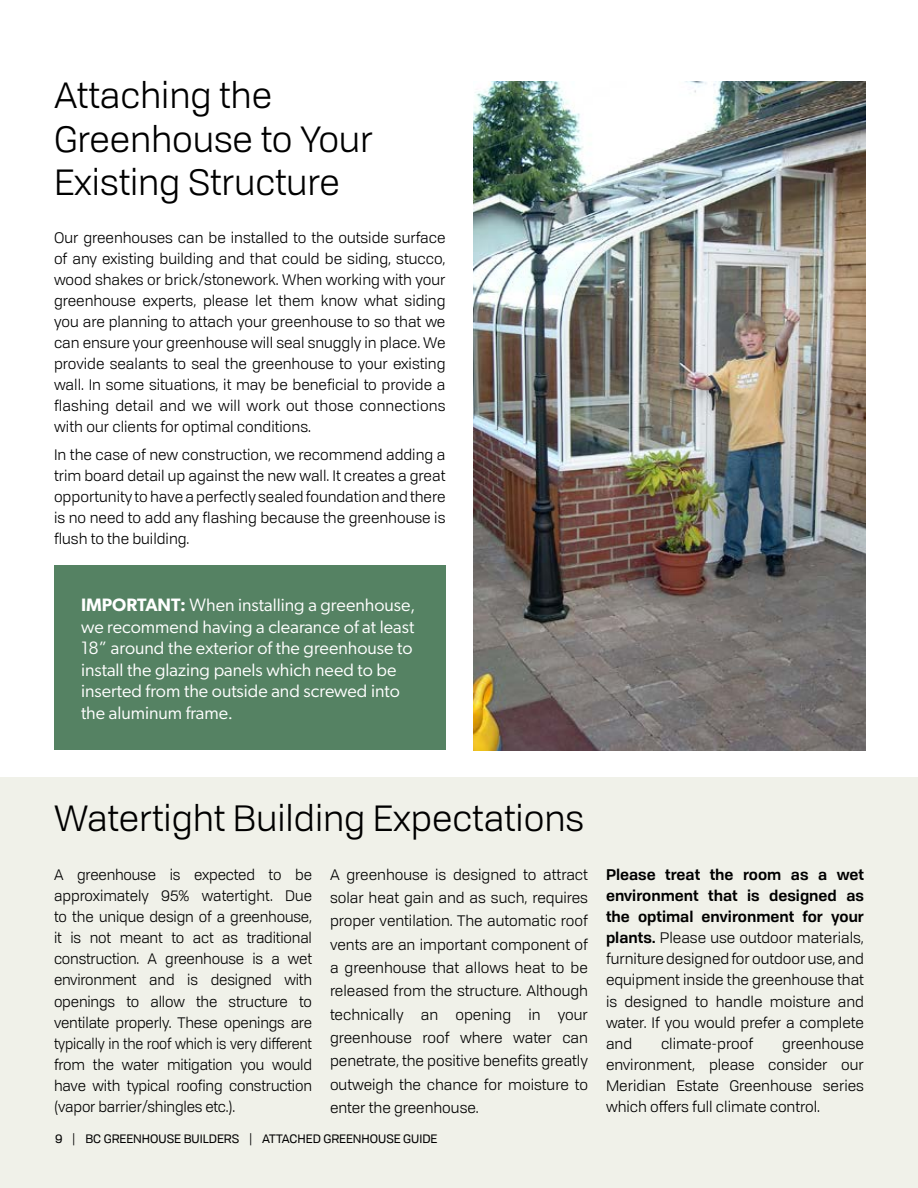
<style>
.page{position:relative;width:918px;height:1188px;background:#fff}
.page>*{position:absolute;margin:0;border:0;box-sizing:border-box;transform-origin:0 0}
.t1{font:36px/43.2px "Tofino";color:#000}
.t2{font:18px/21.6px "Gibson";color:#fff}
.t3{font:15px/21.1px "Tofino";color:#000;text-align:justify}
.t4{font:12px "Tofino";color:#000}
.s1{font-weight:600}
</style>
<div class="page">
<div style="left:0;top:777px;width:918px;height:411px;background:#f0f1e9"></div>
<img style="left:474px;top:81px;width:391px;height:669px">
<div style="left:54px;top:565px;width:392px;height:185px;background:#558263"></div>
<h1 class="t1" style="left:54px;top:72px;width:320px">Attaching the<br>Greenhouse to Your<br>Existing Structure</h1>
<p class="t3" style="left:54px;top:226px;width:393px">Our greenhouses can be installed to the outside surface of any existing building and that could be siding, stucco, wood shakes or brick/stonework. When working with your greenhouse experts, please let them know what siding you are planning to attach your greenhouse to so that we can ensure your greenhouse will seal snuggly in place. We provide sealants to seal the greenhouse to your existing wall. In some situations, it may be beneficial to provide a flashing detail and we will work out those connections with our clients for optimal conditions.</p>
<p class="t3" style="left:54px;top:443px;width:393px">In the case of new construction, we recommend adding a trim board detail up against the new wall. It creates a great opportunity to have a perfectly sealed foundation and there is no need to add any flashing because the greenhouse is flush to the building.</p>
<p class="t2" style="left:81px;top:594px;width:336px"><span class="s1">IMPORTANT:</span> When installing a greenhouse, we recommend having a clearance of at least 18” around the exterior of the greenhouse to install the glazing panels which need to be inserted from the outside and screwed into the aluminum frame.</p>
<h1 class="t1" style="left:54px;top:795px;width:532px">Watertight Building Expectations</h1>
<p class="t3" style="left:54px;top:863px;width:260px">A greenhouse is expected to be approximately 95% watertight. Due to the unique design of a greenhouse, it is not meant to act as traditional construction. A greenhouse is a wet environment and is designed with openings to allow the structure to ventilate properly. These openings are typically in the roof which is very different from the water mitigation you would have with typical roofing construction (vapor barrier/shingles etc.).</p>
<p class="t3" style="left:330px;top:862px;width:260px;line-height:23.4px">A greenhouse is designed to attract solar heat gain and as such, requires proper ventilation. The automatic roof vents are an important component of a greenhouse that allows heat to be released from the structure. Although technically an opening in your greenhouse roof where water can penetrate, the positive benefits greatly outweigh the chance for moisture to enter the greenhouse.</p>
<p class="t3" style="left:606px;top:863px;width:260px"><span class="s1">Please treat the room as a wet environment that is designed as the optimal environment for your plants.</span> Please use outdoor materials, furniture designed for outdoor use, and equipment inside the greenhouse that is designed to handle moisture and water. If you would prefer a complete and</p>
<p class="t3" style="left:661px;top:1032px;width:94px">climate-proof</p>
<p class="t3" style="left:606px;top:1032px;width:259px;text-indent:176px">greenhouse environment, please consider our Meridian Estate Greenhouse series which offers full climate control.</p>
<p class="t4" style="left:55px;top:1130px;width:384px">9 | BC GREENHOUSE BUILDERS | ATTACHED GREENHOUSE GUIDE</p>
</div>
